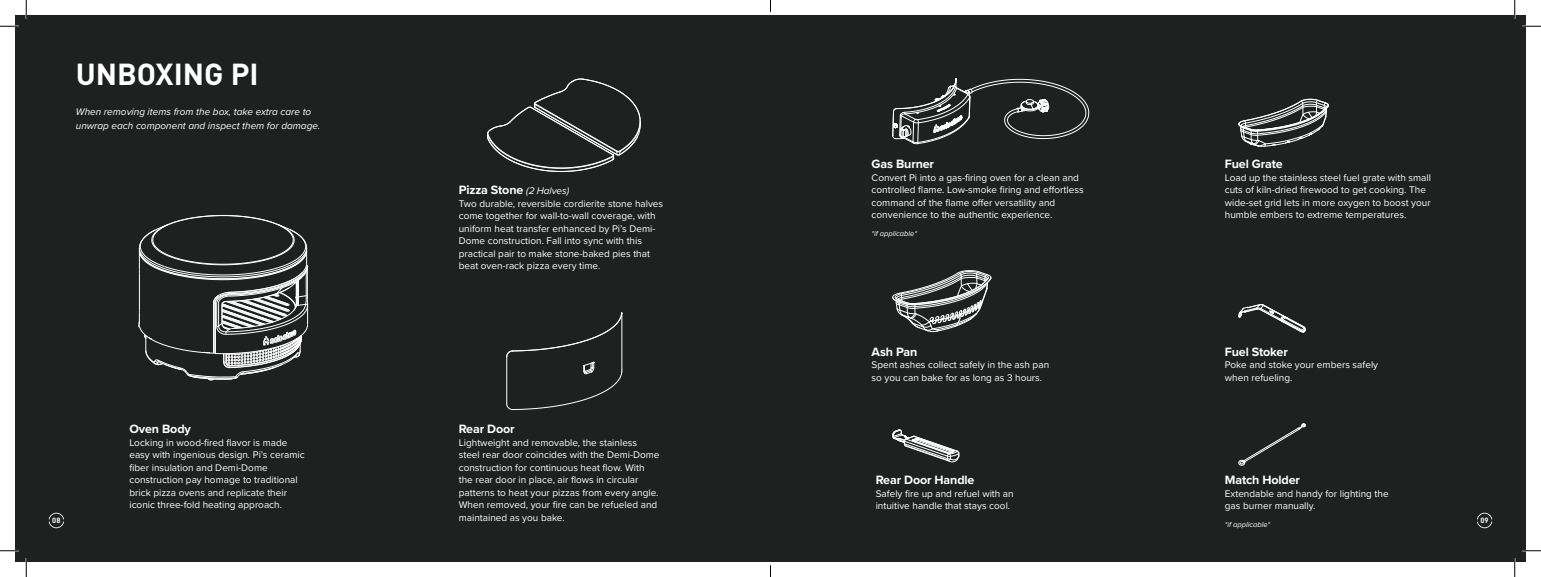
<style>
.page{position:relative;width:1541px;height:577px;background:#fff}
.page>*{position:absolute;margin:0;border:0;box-sizing:border-box;transform-origin:0 0}
.t1{font:700 30px "DINOT";color:#fff}
.t2{font:700 12.5px "Proxima Nova";letter-spacing:-.01em;color:#fff}
.t3{font:10px/12.5px "Proxima Nova";color:#fff}
.t4{font:italic 10px/13.8px "Proxima Nova";color:#fff}
.t5{font:italic 7.5px "Proxima Nova";color:#fff}
.t6{font:700 7.5px "DINOT";color:#fff}
.s1{font-weight:400;font-style:italic;font-size:10px}
</style>
<div class="page">
<div style="left:15px;top:15px;width:1511px;height:547px;background:#1e2120"></div>
<svg style="left:1477px;top:513px;width:15px;height:15px"></svg>
<svg style="left:49px;top:513px;width:15px;height:15px"></svg>
<svg style="left:892px;top:270px;width:99px;height:63px"></svg>
<svg style="left:892px;top:78px;width:197px;height:66px"></svg>
<svg style="left:892px;top:430px;width:67px;height:32px"></svg>
<hr style="left:622px;top:313px;width:1px;height:57px;background:#fff">
<svg style="left:506px;top:313px;width:116px;height:97px"></svg>
<svg style="left:139px;top:215px;width:169px;height:165px"></svg>
<svg style="left:487px;top:79px;width:154px;height:93px"></svg>
<svg style="left:1238px;top:99px;width:91px;height:48px"></svg>
<svg style="left:1238px;top:423px;width:67px;height:43px"></svg>
<svg style="left:1238px;top:304px;width:68px;height:29px"></svg>
<svg style="left:0;top:25px;width:19px;height:2px"></svg>
<svg style="left:1522px;top:25px;width:19px;height:2px"></svg>
<svg style="left:0;top:550px;width:19px;height:1px"></svg>
<svg style="left:1522px;top:550px;width:19px;height:1px"></svg>
<svg style="left:25px;top:0;width:2px;height:19px"></svg>
<svg style="left:25px;top:558px;width:2px;height:19px"></svg>
<svg style="left:1514px;top:0;width:1px;height:19px"></svg>
<svg style="left:1514px;top:558px;width:1px;height:19px"></svg>
<h1 class="t1" style="left:76px;top:50px;width:184px">UNBOXING PI</h1>
<p class="t4" style="left:76px;top:105px;width:246px">When removing items from the box, take extra care to unwrap each component and inspect them for damage.</p>
<p class="t2" style="left:459px;top:181px;width:112px">Pizza Stone <span class="s1">(2 Halves)</span></p>
<p class="t3" style="left:459px;top:197px;width:206px">Two durable, reversible cordierite stone halves come together for wall-to-wall coverage, with uniform heat transfer enhanced by Pi’s Demi-Dome construction. Fall into sync with this practical pair to make stone-baked pies that beat oven-rack pizza every time.</p>
<p class="t2" style="left:871px;top:155px;width:64px">Gas Burner</p>
<p class="t3" style="left:871px;top:171px;width:213px">Convert Pi into a gas-firing oven for a clean and controlled flame. Low-smoke firing and effortless command of the flame offer versatility and convenience to the authentic experience.</p>
<p class="t5" style="left:871px;top:228px;width:47px">*if applicable*</p>
<p class="t2" style="left:871px;top:342px;width:47px">Ash Pan</p>
<p class="t3" style="left:871px;top:358px;width:179px">Spent ashes collect safely in the ash pan so you can bake for as long as 3 hours.</p>
<p class="t2" style="left:1225px;top:155px;width:59px">Fuel Grate</p>
<p class="t3" style="left:1225px;top:171px;width:208px">Load up the stainless steel fuel grate with small cuts of kiln-dried firewood to get cooking. The wide-set grid lets in more oxygen to boost your humble embers to extreme temperatures.</p>
<p class="t2" style="left:1225px;top:342px;width:65px">Fuel Stoker</p>
<p class="t3" style="left:1225px;top:358px;width:155px">Poke and stoke your embers safely when refueling.</p>
<p class="t2" style="left:129px;top:420px;width:63px">Oven Body</p>
<p class="t3" style="left:129px;top:436px;width:177px">Locking in wood-fired flavor is made easy with ingenious design. Pi’s ceramic fiber insulation and Demi-Dome construction pay homage to traditional brick pizza ovens and replicate their iconic three-fold heating approach.</p>
<p class="t2" style="left:459px;top:420px;width:57px">Rear Door</p>
<p class="t3" style="left:459px;top:436px;width:202px">Lightweight and removable, the stainless steel rear door coincides with the Demi-Dome construction for continuous heat flow. With the rear door in place, air flows in circular patterns to heat your pizzas from every angle.<br>When removed, your fire can be refueled and maintained as you bake.</p>
<p class="t2" style="left:876px;top:471px;width:100px">Rear Door Handle</p>
<p class="t3" style="left:876px;top:487px;width:139px">Safely fire up and refuel with an intuitive handle that stays cool.</p>
<p class="t2" style="left:1225px;top:471px;width:77px">Match Holder</p>
<p class="t3" style="left:1225px;top:487px;width:165px">Extendable and handy for lighting the gas burner manually.</p>
<p class="t5" style="left:1225px;top:519px;width:47px">*if applicable*</p>
<p class="t6" style="left:52px;top:514px;width:10px">08</p>
<p class="t6" style="left:1480px;top:514px;width:10px">09</p>
</div>
